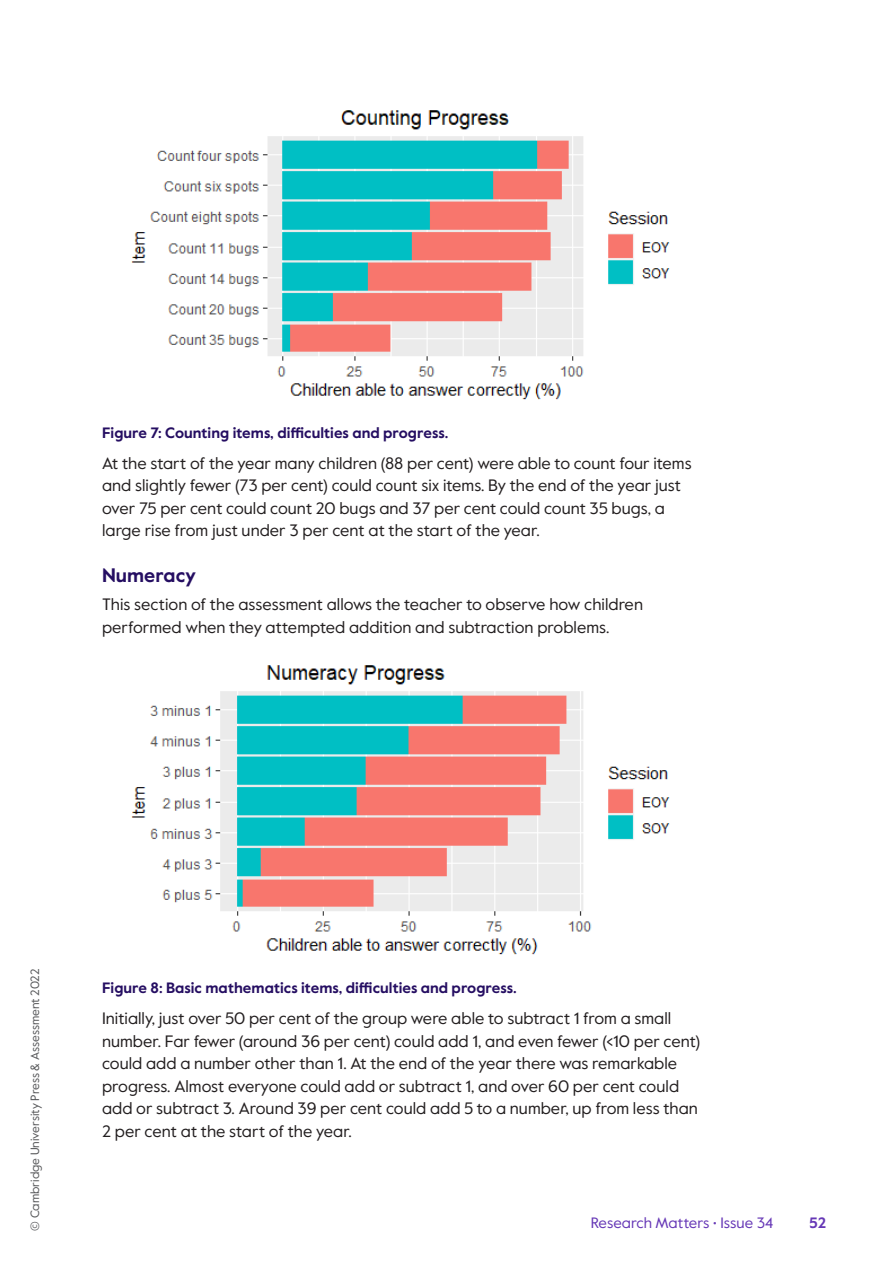
<style>
.page{position:relative;width:893px;height:1263px;background:#fff}
.page>*{position:absolute;margin:0;border:0;box-sizing:border-box;transform-origin:0 0}
.H2{font:700 19.5px "Value Sans Pro";letter-spacing:.005em;color:#250e62}
.P_Body{font:16.5px/22.5px "Value Sans Pro";color:#231f20}
.Table_and_figure_cap{font:700 15px "Value Sans Pro";letter-spacing:.005em;color:#250e62}
.t1{font:15px "Value Sans Pro";color:#6638b6}
.t2{font:700 15px "Value Sans Pro";color:#6638b6}
.t3{font:12px "Value Sans Pro";color:#57585a}
</style>
<div class="page">
<img style="left:131px;top:110px;width:539px;height:290px">
<img style="left:131px;top:665px;width:539px;height:290px">
<p class="Table_and_figure_cap" style="left:102px;top:423px;width:348px">Figure 7: Counting items, difficulties and progress.</p>
<p class="P_Body" style="left:102px;top:452px;width:591px">At the start of the year many children (88 per cent) were able to count four items and slightly fewer (73 per cent) could count six items. By the end of the year just over 75 per cent could count 20 bugs and 37 per cent could count 35 bugs, a large rise from just under 3 per cent at the start of the year.</p>
<h3 class="H2" style="left:102px;top:563px;width:95px">Numeracy</h3>
<p class="P_Body" style="left:102px;top:594px;width:542px">This section of the assessment allows the teacher to observe how children performed when they attempted addition and subtraction problems.</p>
<p class="t3" style="left:28px;top:1231px;width:264px;rotate:-90deg">© Cambridge University Press &amp; Assessment 2022</p>
<p class="Table_and_figure_cap" style="left:102px;top:979px;width:416px">Figure 8: Basic mathematics items, difficulties and progress.</p>
<p class="P_Body" style="left:102px;top:1007px;width:600px">Initially, just over 50 per cent of the group were able to subtract 1 from a small number. Far fewer (around 36 per cent) could add 1, and even fewer (&lt;10 per cent) could add a number other than 1. At the end of the year there was remarkable progress. Almost everyone could add or subtract 1, and over 60 per cent could add or subtract 3. Around 39 per cent could add 5 to a number, up from less than 2 per cent at the start of the year.</p>
<p class="t1" style="left:591px;top:1213px;width:184px">Research Matters • Issue 34</p>
<p class="t2" style="left:809px;top:1213px;width:18px">52</p>
</div>
